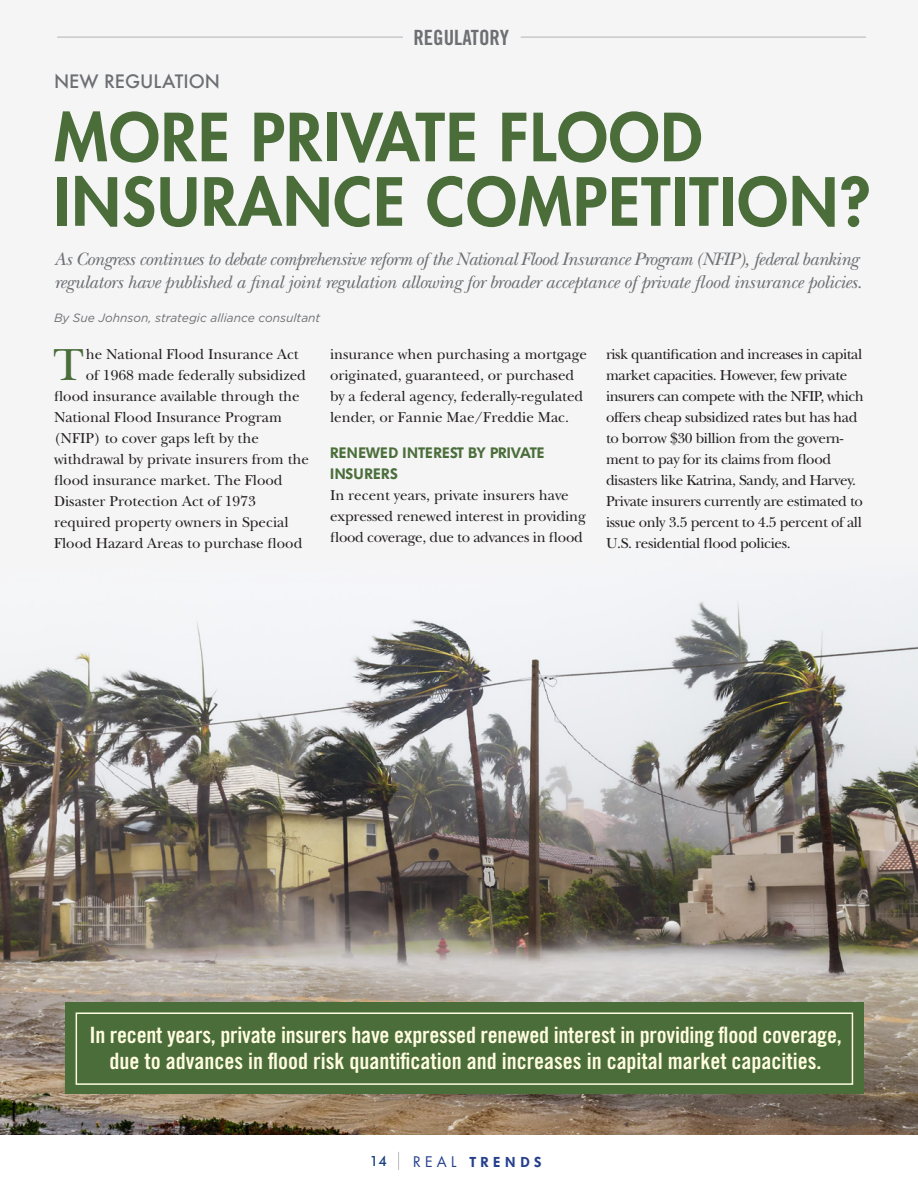
<style>
.page{position:relative;width:918px;height:1188px;background:#fff}
.page>*{position:absolute;margin:0;border:0;box-sizing:border-box;transform-origin:0 0}
.t1{font:800 64.5px/64.5px "Futura Std";letter-spacing:.02em;color:#4a6d3a}
.t2{font:46.8px "New Baskerville";color:#4a6d3a}
.t3{font:22.5px/25.5px "Trade Gothic LT Std Bd Cn 20";letter-spacing:-.01em;color:#fffce0;text-align:center}
.t4{font:21px "Trade Gothic LT Std Bd Cn 20";color:#6d6f72}
.t5{font:italic 18.75px/22.5px "New Baskerville";letter-spacing:-.03em;color:#6d6f72}
.t6{font:500 18px "Futura";color:#6d6f72}
.t7{font:15px/21px "New Baskerville";color:#231f20}
.t8{font:15px/21px "New Baskerville";letter-spacing:-.025em;color:#231f20}
.t9{font:600 15px/21px "Futura BQ";letter-spacing:.02em;color:#4a6d3a}
.t10{font:600 14.25px "Futura BQ";letter-spacing:.32em;color:#253f8e}
.t11{font:500 14.25px "Futura BT";color:#17427d}
.t12{font:italic 12px "Gotham";color:#6d6f72}
.s1{font-family:"Futura Std";font-weight:400}
</style>
<div class="page">
<svg style="left:398px;top:1152px;width:1px;height:18px"></svg>
<hr style="left:54px;top:1134px;width:810px;height:1px;background:#6d6f72">
<div style="left:0;top:0;width:918px;height:594px;background:#f5f5f6"></div>
<hr style="left:57px;top:37px;width:346px;height:1px;background:#6d6f72">
<hr style="left:521px;top:37px;width:345px;height:1px;background:#6d6f72">
<img style="left:0;top:594px;width:918px;height:540px">
<div style="left:66px;top:1002px;width:798px;height:92px;background:#4a6d3a"></div>
<div style="left:76px;top:1012px;width:777px;height:73px;border:2px solid #fffce0"></div>
<p class="t6" style="left:54px;top:69px;width:168px">NEW REGULATION</p>
<p class="t4" style="left:413px;top:25px;width:97px">REGULATORY</p>
<p class="t1" style="left:54px;top:105px;width:818px">MORE PRIVATE FLOOD<br>INSURANCE COMPETITION?</p>
<p class="t5" style="left:54px;top:248px;width:810px">As Congress continues to debate comprehensive reform of the National Flood Insurance Program (NFIP), federal banking regulators have published a final joint regulation allowing for broader acceptance of private flood insurance policies.</p>
<p class="t12" style="left:54px;top:311px;width:268px">By Sue Johnson, strategic alliance consultant</p>
<p class="t2" style="left:53px;top:337px;width:32px">T</p>
<p class="t7" style="left:86px;top:343px;width:214px">he National Flood Insurance Act</p>
<p class="t7" style="left:86px;top:364px;width:222px">of 1968 made federally subsidized</p>
<p class="t7" style="left:54px;top:385px;width:247px">flood insurance available through the</p>
<p class="t7" style="left:54px;top:406px;width:229px">National Flood Insurance Program</p>
<p class="t7" style="left:54px;top:427px;width:206px">(NFIP) to cover gaps left by the</p>
<p class="t7" style="left:54px;top:448px;width:256px">withdrawal by private insurers from the</p>
<p class="t7" style="left:54px;top:469px;width:230px">flood insurance market. The Flood</p>
<p class="t7" style="left:54px;top:490px;width:203px">Disaster Protection Act of 1973</p>
<p class="t7" style="left:54px;top:511px;width:236px">required property owners in Special</p>
<p class="t7" style="left:54px;top:532px;width:250px">Flood Hazard Areas to purchase flood</p>
<p class="t7" style="left:330px;top:343px;width:259px">insurance when purchasing a mortgage originated, guaranteed, or purchased by a federal agency, federally-regulated lender, or Fannie Mae/Freddie Mac.</p>
<p class="t9" style="left:330px;top:442px;width:216px">RENEWED INTEREST BY PRIVATE<br>INSURERS</p>
<p class="t7" style="left:330px;top:484px;width:257px">In recent years, private insurers have expressed renewed interest in providing flood coverage, due to advances in flood</p>
<p class="t8" style="left:606px;top:343px;width:259px">risk quantification and increases in capital market capacities. However, few private insurers can compete with the NFIP, which offers cheap subsidized rates but has had to borrow $30 billion from the govern&shy;ment to pay for its claims from flood disasters like Katrina, Sandy, and Harvey.<br>Private insurers currently are estimated to issue only 3.5 percent to 4.5 percent of all U.S. residential flood policies.</p>
<p class="t3" style="left:89px;top:1022px;width:754px">In recent years, private insurers have expressed renewed interest in providing flood coverage, due to advances in flood risk quantification and increases in capital market capacities.</p>
<p class="t11" style="left:370px;top:1153px;width:19px">14</p>
<p class="t10" style="left:413px;top:1153px;width:130px"><span class="s1">REAL</span> TRENDS</p>
</div>
